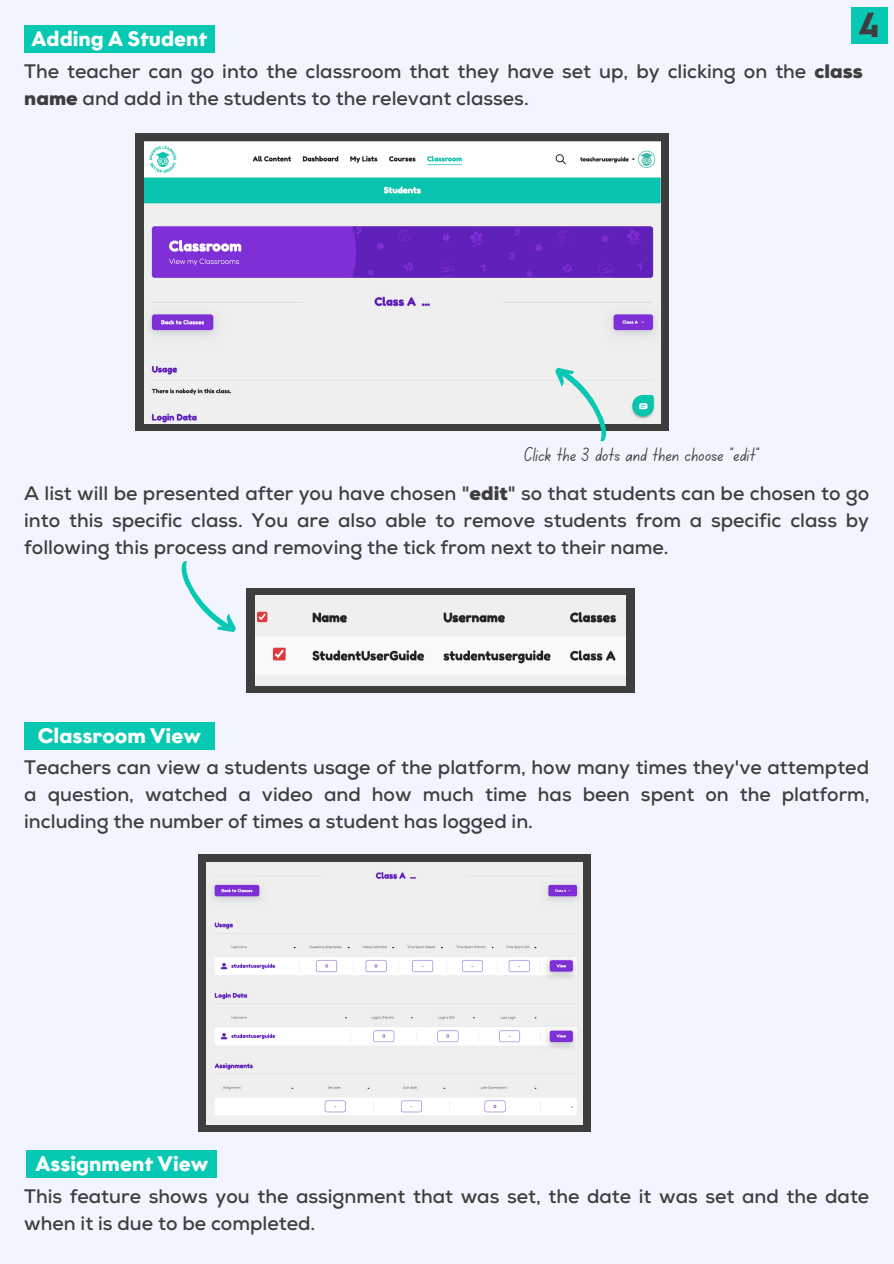
<style>
.page{position:relative;width:894px;height:1264px;background:#fff}
.page>*{position:absolute;margin:0;border:0;box-sizing:border-box;transform-origin:0 0}
.t1{font:700 34.65px "Graphit";color:#3e3e3e}
.t2{font:700 21px "Graphit";color:#fff}
.t3{font:700 19.5px/27px "Nexa";color:#3e3e3e}
.t4{font:19.5px "Canva School Font";color:#3e3e3e}
.s1{font-weight:900}
</style>
<div class="page">
<div style="left:0;top:0;width:893px;height:1263px;background:#f2f5ff"></div>
<div style="left:135px;top:133px;width:533px;height:298px;background:#3e3e3e"></div>
<img style="left:144px;top:141px;width:516px;height:283px">
<div style="left:246px;top:588px;width:388px;height:105px;background:#3e3e3e"></div>
<img style="left:255px;top:595px;width:370px;height:90px">
<div style="left:24px;top:25px;width:190px;height:27px;background:#06c8b3"></div>
<svg style="left:181px;top:561px;width:55px;height:71px"></svg>
<div style="left:24px;top:722px;width:190px;height:27px;background:#06c8b3"></div>
<div style="left:199px;top:854px;width:392px;height:277px;background:#3e3e3e"></div>
<img style="left:206px;top:862px;width:376px;height:262px">
<div style="left:27px;top:1150px;width:190px;height:27px;background:#06c8b3"></div>
<svg style="left:552px;top:360px;width:61px;height:82px"></svg>
<div style="left:850px;top:7px;width:36px;height:36px;background:#06c8b3"></div>
<p class="t2" style="left:31px;top:25px;width:177px">Adding A Student</p>
<p class="t1" style="left:858px;top:3px;width:22px">4</p>
<p class="t3" style="left:24px;top:58px;width:839px">The teacher can go into the classroom that they have set up, by clicking on the <span class="s1">class name</span> and add in the students to the relevant classes.</p>
<p class="t4" style="left:524px;top:446px;width:237px">Click the 3 dots and then choose "edit"</p>
<p class="t3" style="left:24px;top:480px;width:846px;text-align:justify">A list will be presented after you have chosen "<span class="s1">edit</span>" so that students can be chosen to go into this specific class. You are also able to remove students from a specific class by following this process and removing the tick from next to their name.</p>
<p class="t2" style="left:38px;top:723px;width:165px">Classroom View</p>
<p class="t3" style="left:24px;top:754px;width:846px;text-align:justify">Teachers can view a students usage of the platform, how many times they've attempted a question, watched a video and how much time has been spent on the platform, including the number of times a student has logged in.</p>
<p class="t2" style="left:35px;top:1150px;width:174px">Assignment View</p>
<p class="t3" style="left:24px;top:1183px;width:846px">This feature shows you the assignment that was set, the date it was set and the date when it is due to be completed.</p>
</div>
